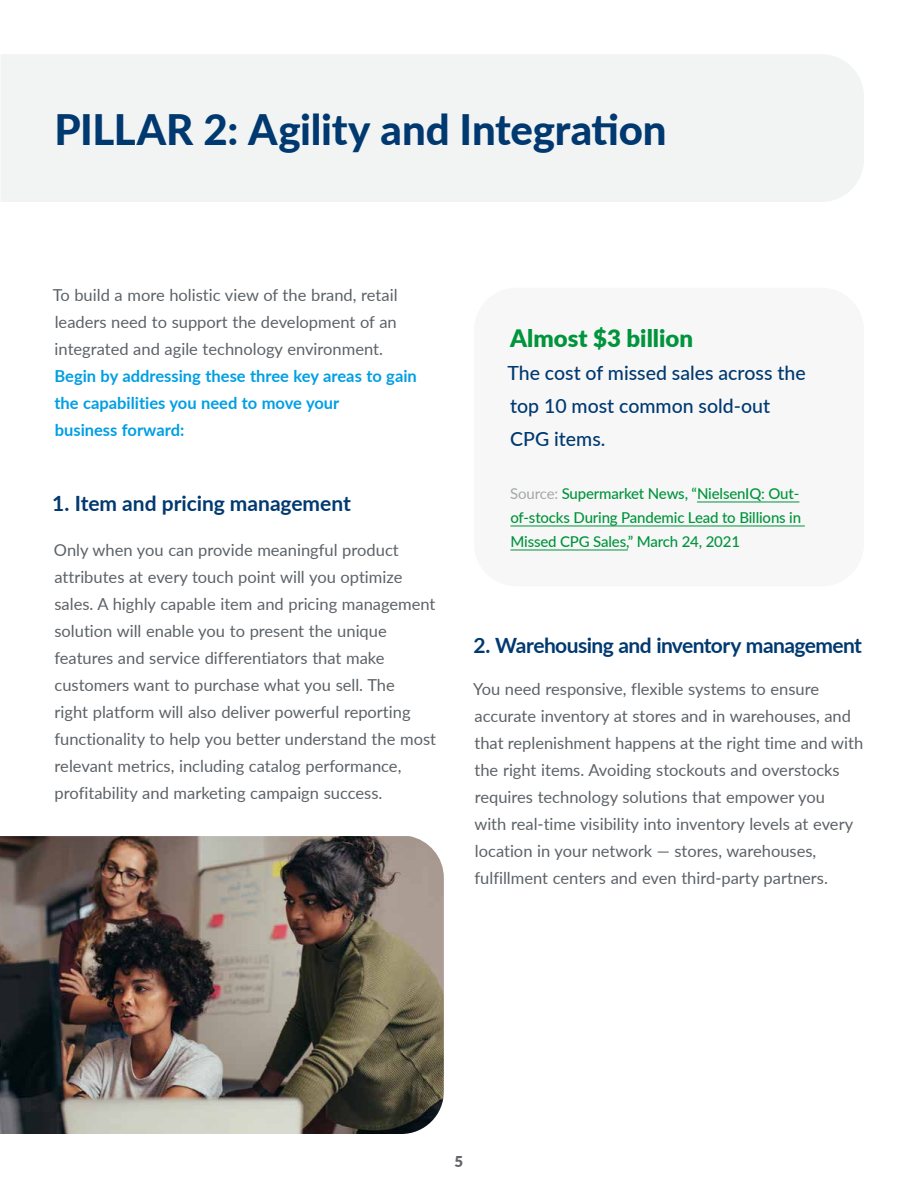
<style>
.page{position:relative;width:918px;height:1188px;background:#fff}
.page>*{position:absolute;margin:0;border:0;box-sizing:border-box;transform-origin:0 0}
.t1{font:800 42px "Lato";letter-spacing:-.005em;color:#003870}
.t2{font:900 24px "Lato";color:#00943c}
.t3{font:700 21px "Lato";letter-spacing:-.025em;color:#003970}
.t4{font:700 21px "Lato";color:#003970}
.t5{font:500 19.5px/33px "Lato";color:#003970}
.t6{font:16.5px/27px "Lato";color:#5c6267}
.t7{font:700 16.5px/27px "Lato";color:#009fe3}
.t8{font:500 15px/24px "Lato";letter-spacing:-.01em;color:#00943c;text-align:justify}
.t9{font:900 15px "Lato";color:#636569}
.s1{font-weight:400;color:#a3a7aa}
</style>
<div class="page">
<div style="left:1px;top:54px;width:863px;height:148px;background:#f2f3f3"></div>
<img style="left:0;top:836px;width:444px;height:298px">
<div style="left:474px;top:288px;width:390px;height:298px;background:#f2f2f2;border-radius:43px"></div>
<hr style="left:697px;top:502px;width:102px;height:1px;background:#00943c">
<hr style="left:510px;top:526px;width:295px;height:1px;background:#00943c">
<hr style="left:510px;top:550px;width:118px;height:1px;background:#00943c">
<h1 class="t1" style="left:55px;top:98px;width:614px">PILLAR 2: Agility and Integration</h1>
<p class="t6" style="left:53px;top:281px;width:346px;text-align:justify">To build a more holistic view of the brand, retail leaders need to support the development of an integrated and agile technology environment.</p>
<p class="t7" style="left:54px;top:362px;width:364px">Begin by addressing these three key areas to gain the capabilities you need to move your<br>business forward:</p>
<p class="t4" style="left:52px;top:488px;width:300px">1. Item and pricing management</p>
<p class="t6" style="left:54px;top:536px;width:384px">Only when you can provide meaningful product attributes at every touch point will you optimize sales. A highly capable item and pricing management solution will enable you to present the unique features and service differentiators that make customers want to purchase what you sell. The<br>right platform will also deliver powerful reporting functionality to help you better understand the most relevant metrics, including catalog performance, profitability and marketing campaign success.</p>
<h2 class="t2" style="left:510px;top:320px;width:185px">Almost $3 billion</h2>
<p class="t5" style="left:507px;top:356px;width:300px">The cost of missed sales across the top 10 most common sold-out<br>CPG items.</p>
<p class="t8" style="left:510px;top:480px;width:292px"><span class="s1">Source:</span> Supermarket News, “NielsenIQ: Out&shy;of-stocks During Pandemic Lead to Billions in Missed CPG Sales,” March 24, 2021</p>
<p class="t3" style="left:473px;top:630px;width:390px">2. Warehousing and inventory management</p>
<p class="t6" style="left:473px;top:674px;width:392px">You need responsive, flexible systems to ensure accurate inventory at stores and in warehouses, and that replenishment happens at the right time and with the right items. Avoiding stockouts and overstocks requires technology solutions that empower you<br>with real-time visibility into inventory levels at every location in your network — stores, warehouses, fulfillment centers and even third-party partners.</p>
<p class="t9" style="left:455px;top:1150px;width:10px">5</p>
</div>
